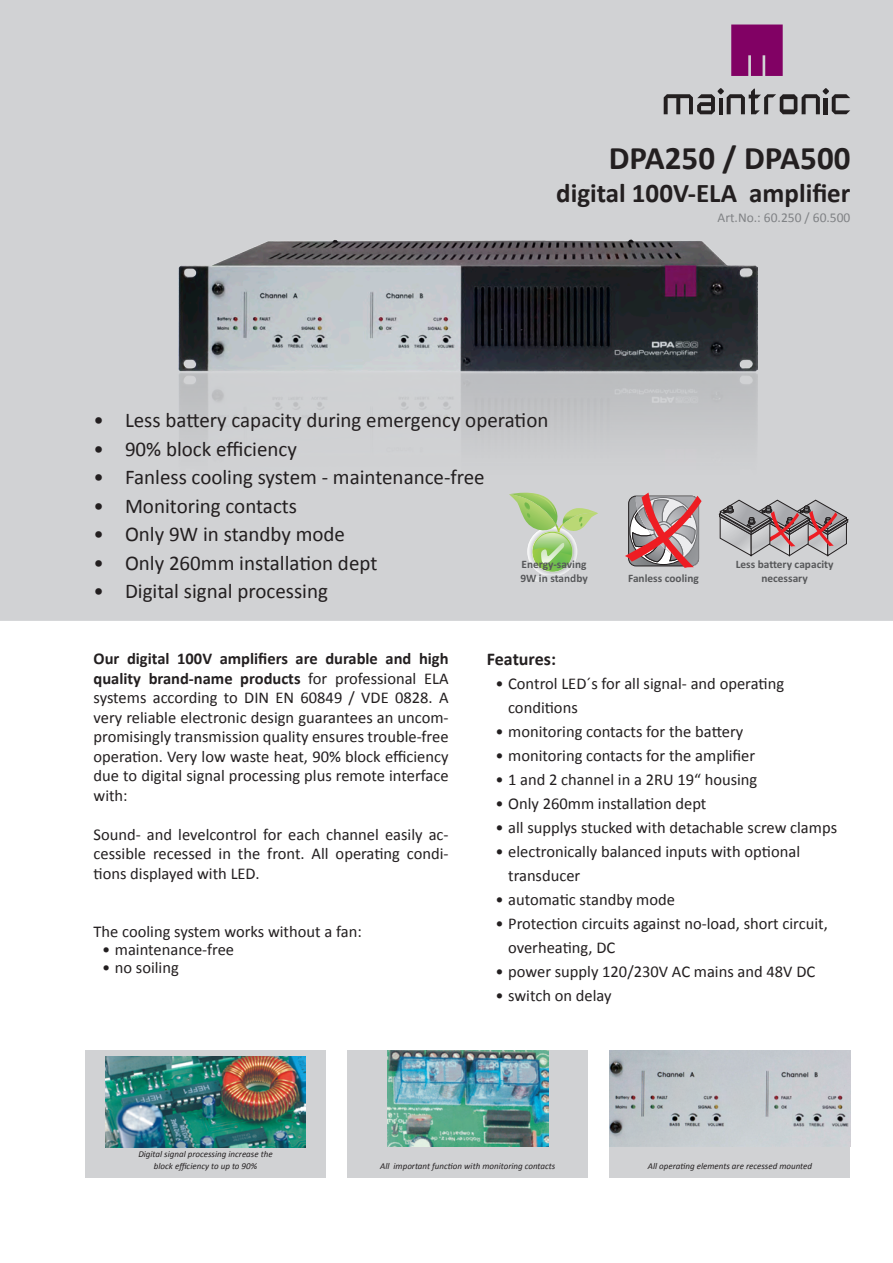
<style>
.page{position:relative;width:893px;height:1263px;background:#fff}
.page>*{position:absolute;margin:0;border:0;box-sizing:border-box;transform-origin:0 0}
.t1{font:700 33px "Calibri";color:#231f20}
.t2{font:700 27px "Calibri";color:#231f20}
.t3{font:21px "Calibri";color:#231f20}
.t4{font:700 18px "Calibri";color:#231f20}
.t5{font:16.5px/19.5px "Calibri";color:#231f20}
.t6{font:13.5px "Calibri";color:#808285}
.t7{font:700 11.4px/13.8px "Calibri";color:#57585a}
.t8{font:italic 9px/12px "Calibri";color:#231f20;text-align:center}
.s1{font-weight:700}
</style>
<div class="page">
<div style="left:1px;top:1px;width:891px;height:619px;background:#d1d2d4"></div>
<svg style="left:731px;top:25px;width:52px;height:51px;background:#850c69"></svg>
<svg style="left:664px;top:88px;width:186px;height:26px"></svg>
<div style="left:609px;top:1050px;width:241px;height:128px;background:#d1d2d4"></div>
<div style="left:347px;top:1050px;width:241px;height:128px;background:#d1d2d4"></div>
<div style="left:85px;top:1050px;width:241px;height:128px;background:#d1d2d4"></div>
<img style="left:387px;top:1050px;width:161px;height:97px">
<img style="left:105px;top:1057px;width:201px;height:90px">
<img style="left:609px;top:1050px;width:240px;height:97px">
<img style="left:178px;top:239px;width:579px;height:196px">
<svg style="left:509px;top:493px;width:89px;height:89px"></svg>
<svg style="left:719px;top:500px;width:129px;height:56px"></svg>
<svg style="left:625px;top:493px;width:77px;height:75px;background:#b98d90"></svg>
<h1 class="t1" style="left:609px;top:137px;width:243px">DPA250 / DPA500</h1>
<h2 class="t2" style="left:556px;top:176px;width:296px">digital 100V-ELA amplifier</h2>
<p class="t6" style="left:717px;top:209px;width:134px">Art.No.: 60.250 / 60.500</p>
<p class="t3" style="left:94px;top:407px;width:456px">• Less battery capacity during emergency operation</p>
<p class="t3" style="left:94px;top:435px;width:205px">• 90% block efficiency</p>
<p class="t3" style="left:94px;top:464px;width:393px">• Fanless cooling system - maintenance-free</p>
<p class="t3" style="left:94px;top:492px;width:205px">• Monitoring contacts</p>
<p class="t3" style="left:94px;top:521px;width:253px">• Only 9W in standby mode</p>
<p class="t3" style="left:94px;top:549px;width:285px">• Only 260mm installation dept</p>
<p class="t3" style="left:94px;top:578px;width:236px">• Digital signal processing</p>
<p class="t7" style="left:520px;top:558px;width:69px">Energy-saving<br>9W in standby</p>
<p class="t7" style="left:736px;top:558px;width:99px">Less battery capacity</p>
<p class="t7" style="left:628px;top:572px;width:72px">Fanless cooling</p>
<p class="t7" style="left:761px;top:572px;width:48px">necessary</p>
<p class="t5" style="left:94px;top:649px;width:357px;text-align:justify"><span class="s1">Our digital 100V amplifiers are durable and high quality brand-name products</span> for professional ELA systems according to DIN EN 60849 / VDE 0828. A very reliable electronic design guarantees an uncom&shy;promisingly transmission quality ensures trouble-free operation. Very low waste heat, 90% block efficiency due to digital signal processing plus remote interface with:</p>
<p class="t5" style="left:94px;top:824px;width:357px;text-align:justify">Sound- and levelcontrol for each channel easily ac&shy;cessible recessed in the front. All operating condi&shy;tions displayed with LED.</p>
<p class="t5" style="left:94px;top:922px;width:270px">The cooling system works without a fan:</p>
<p class="t5" style="left:102px;top:940px;width:134px">• maintenance-free</p>
<p class="t5" style="left:102px;top:958px;width:78px">• no soiling</p>
<p class="t4" style="left:487px;top:648px;width:71px">Features:</p>
<p class="t5" style="left:508px;top:672px;width:277px;line-height:24px;text-indent:-13px">• Control LED´s for all signal- and operating conditions</p>
<p class="t5" style="left:495px;top:722px;width:250px">• monitoring contacts for the battery</p>
<p class="t5" style="left:495px;top:746px;width:261px">• monitoring contacts for the amplifier</p>
<p class="t5" style="left:495px;top:770px;width:263px">• 1 and 2 channel in a 2RU 19“ housing</p>
<p class="t5" style="left:495px;top:794px;width:213px">• Only 260mm installation dept</p>
<p class="t5" style="left:495px;top:818px;width:343px">• all supplys stucked with detachable screw clamps</p>
<p class="t5" style="left:508px;top:840px;width:293px;line-height:24px;text-indent:-13px">• electronically balanced inputs with optional transducer</p>
<p class="t5" style="left:495px;top:890px;width:181px">• automatic standby mode</p>
<p class="t5" style="left:508px;top:912px;width:321px;line-height:24px;text-indent:-13px">• Protection circuits against no-load, short circuit, overheating, DC</p>
<p class="t5" style="left:495px;top:962px;width:321px">• power supply 120/230V AC mains and 48V DC</p>
<p class="t5" style="left:495px;top:986px;width:118px">• switch on delay</p>
<p class="t8" style="left:138px;top:1148px;width:136px">Digital signal processing increase the block efficiency to up to 90%</p>
<p class="t8" style="left:380px;top:1160px;width:177px">All important function with monitoring contacts</p>
<p class="t8" style="left:648px;top:1160px;width:166px">All operating elements are recessed mounted</p>
</div>
